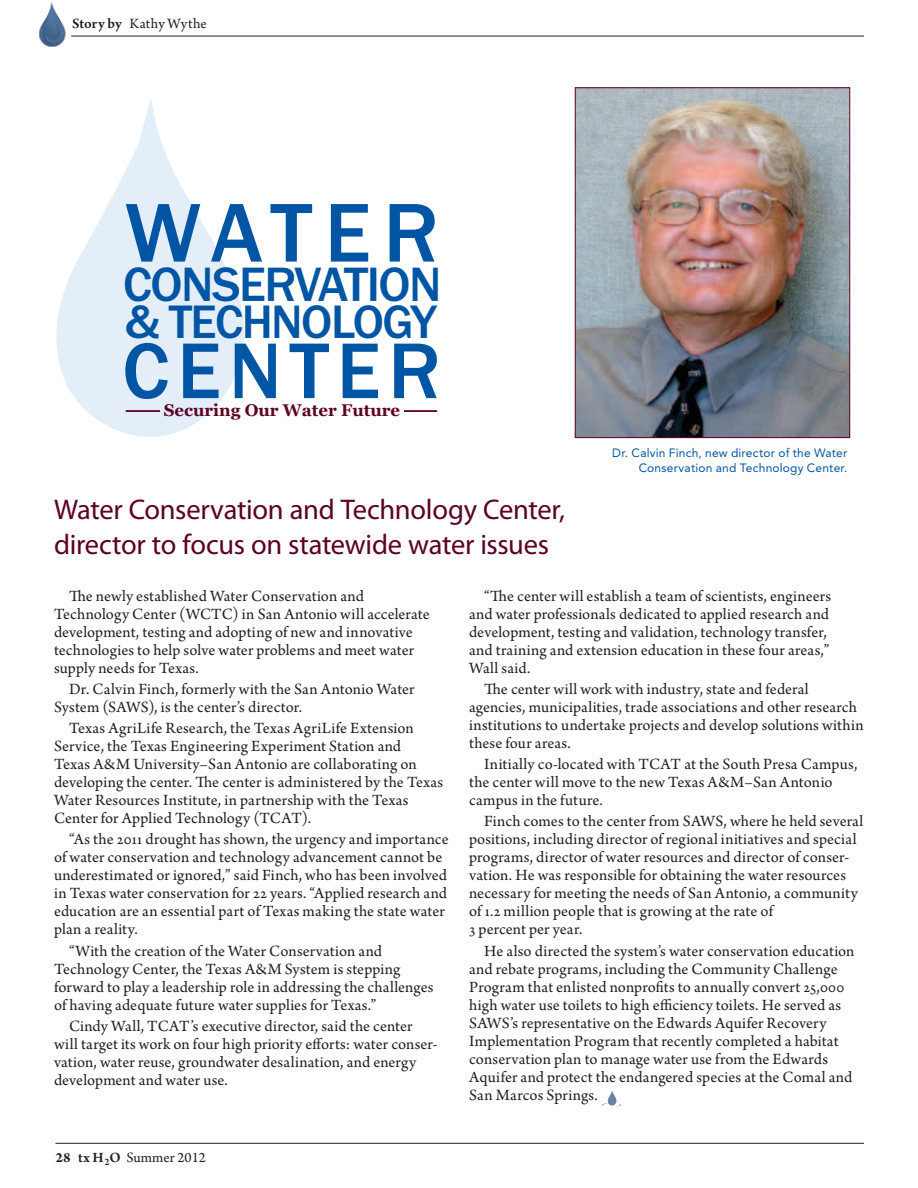
<style>
.page{position:relative;width:918px;height:1188px;background:#fff}
.page>*{position:absolute;margin:0;border:0;box-sizing:border-box;transform-origin:0 0}
.t1{font:500 86.25px "Franklin Gothic";letter-spacing:.13em;color:#0055a4}
.t2{font:500 81.75px "Franklin Gothic";letter-spacing:.095em;color:#0055a4}
.t3{font:500 49.95px "Franklin Gothic";letter-spacing:-.03em;color:#0055a4}
.t4{font:500 48.6px "Franklin Gothic";letter-spacing:-.03em;color:#0055a4}
.t5{font:28.5px/34.2px "Myriad Pro";letter-spacing:-.01em;color:#5d0025}
.t6{font:700 16.8px "Georgia";color:#5d0025}
.t7{font:16.5px/18px "Arno Pro";letter-spacing:.005em;color:#231f20}
.t8{font:15px "Arno Pro";color:#231f20}
.t9{font:15px "Arno Pro";letter-spacing:.02em;color:#231f20}
.t10{font:12px/15px "Avenir";letter-spacing:.015em;color:#0055a4;text-align:right}
.s1{font-weight:600}
.s2{font-weight:700}
</style>
<div class="page">
<svg style="left:56px;top:99px;width:188px;height:338px;fill:#e3eef8"></svg>
<hr style="left:126px;top:410px;width:34px;height:2px;background:#5d0025">
<hr style="left:404px;top:410px;width:33px;height:2px;background:#5d0025">
<img style="left:577px;top:90px;width:271px;height:346px">
<div style="left:575px;top:88px;width:275px;height:350px;border:1px solid #5d0025"></div>
<hr style="left:56px;top:1143px;width:808px;height:1px;background:#231f20">
<hr style="left:71px;top:36px;width:793px;height:1px;background:#231f20">
<img style="left:39px;top:2px;width:27px;height:45px">
<svg style="left:602px;top:1090px;width:19px;height:17px"></svg>
<p class="t9" style="left:72px;top:15px;width:136px"><span class="s1">Story by</span> Kathy Wythe</p>
<h1 class="t1" style="left:125px;top:180px;width:315px">WATER</h1>
<h3 class="t3" style="left:123px;top:253px;width:320px">CONSERVATION</h3>
<h3 class="t4" style="left:125px;top:292px;width:313px">&amp; TECHNOLOGY</h3>
<h2 class="t2" style="left:122px;top:320px;width:320px">CENTER</h2>
<p class="t6" style="left:164px;top:401px;width:238px">Securing Our Water Future</p>
<h3 class="t5" style="left:54px;top:492px;width:512px">Water Conservation and Technology Center, director to focus on statewide water issues</h3>
<p class="t10" style="left:612px;top:446px;width:237px">Dr. Calvin Finch, new director of the Water<br>Conservation and Technology Center.</p>
<p class="t7" style="left:54px;top:588px;width:377px;text-indent:15px">The newly established Water Conservation and Technology Center (WCTC) in San Antonio will accelerate development, testing and adopting of new and innovative technologies to help solve water problems and meet water supply needs for Texas.</p>
<p class="t7" style="left:54px;top:681px;width:362px;text-indent:15px">Dr. Calvin Finch, formerly with the San Antonio Water<br>System (SAWS), is the center’s director.</p>
<p class="t7" style="left:54px;top:720px;width:391px;text-indent:15px">Texas AgriLife Research, the Texas AgriLife Extension Service, the Texas Engineering Experiment Station and<br>Texas A&amp;M University–San Antonio are collaborating on developing the center. The center is administered by the Texas Water Resources Institute, in partnership with the Texas Center for Applied Technology (TCAT).</p>
<p class="t7" style="left:54px;top:831px;width:396px;text-indent:15px">“As the 2011 drought has shown, the urgency and importance of water conservation and technology advancement cannot be underestimated or ignored,” said Finch, who has been involved in Texas water conservation for 22 years. “Applied research and education are an essential part of Texas making the state water plan a reality.</p>
<p class="t7" style="left:54px;top:943px;width:381px;text-indent:15px">“With the creation of the Water Conservation and Technology Center, the Texas A&amp;M System is stepping forward to play a leadership role in addressing the challenges of having adequate future water supplies for Texas.”</p>
<p class="t7" style="left:54px;top:1018px;width:385px;text-indent:15px">Cindy Wall, TCAT’s executive director, said the center will target its work on four high priority efforts: water conser&shy;vation, water reuse, groundwater desalination, and energy development and water use.</p>
<p class="t8" style="left:56px;top:1149px;width:152px"><span class="s2">28</span> <span class="s1">tx H</span><sub>2</sub><span class="s1">O</span> Summer 2012</p>
<p class="t7" style="left:469px;top:588px;width:364px;text-indent:15px">“The center will establish a team of scientists, engineers and water professionals dedicated to applied research and development, testing and validation, technology transfer, and training and extension education in these four areas,” Wall said.</p>
<p class="t7" style="left:469px;top:681px;width:396px;text-indent:15px">The center will work with industry, state and federal agencies, municipalities, trade associations and other research institutions to undertake projects and develop solutions within these four areas.</p>
<p class="t7" style="left:469px;top:756px;width:390px;text-indent:15px">Initially co-located with TCAT at the South Presa Campus, the center will move to the new Texas A&amp;M–San Antonio campus in the future.</p>
<p class="t7" style="left:469px;top:813px;width:396px;text-indent:15px">Finch comes to the center from SAWS, where he held several positions, including director of regional initiatives and special programs, director of water resources and director of conser&shy;vation. He was responsible for obtaining the water resources necessary for meeting the needs of San Antonio, a community of 1.2 million people that is growing at the rate of<br>3 percent per year.</p>
<p class="t7" style="left:469px;top:943px;width:387px;text-indent:15px">He also directed the system’s water conservation education and rebate programs, including the Community Challenge Program that enlisted nonprofits to annually convert 25,000 high water use toilets to high efficiency toilets. He served as SAWS’s representative on the Edwards Aquifer Recovery Implementation Program that recently completed a habitat conservation plan to manage water use from the Edwards Aquifer and protect the endangered species at the Comal and San Marcos Springs.</p>
</div>
